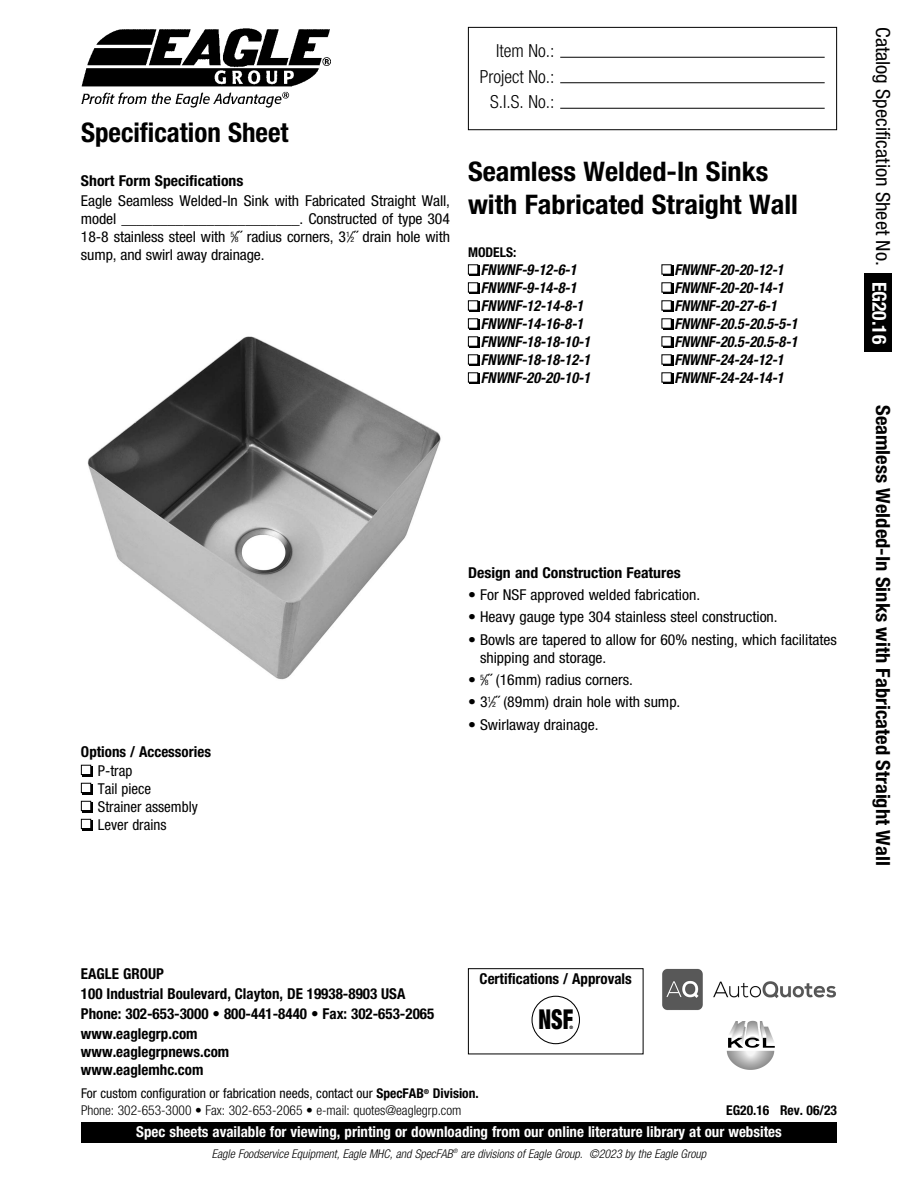
<style>
.page{position:relative;width:918px;height:1188px;background:#fff}
.page>*{position:absolute;margin:0;border:0;box-sizing:border-box;transform-origin:0 0}
.t1{font:900 condensed 27.45px "Helvetica Neue LT Pro";color:#000;scale:.78 1}
.t2{font:700 condensed 27px/32.4px "Helvetica Neue LT Pro";color:#000;scale:1.05 1}
.t3{font:700 condensed 27px "Helvetica Neue LT Pro";color:#000}
.t4{font:700 condensed 19.5px "Helvetica Neue LT Pro";color:#000;scale:1.05 1}
.t5{font:condensed 19.5px "Helvetica Neue LT Pro";color:#000;scale:1.05 1}
.t6{font:300 condensed 18px/25.5px "Helvetica Neue LT Pro";color:#000;text-align:right}
.t7{font:condensed 15px/18px "Helvetica Neue LT Pro";color:#000;text-align:justify;scale:1.05 1}
.t8{font:italic 700 condensed 15px/18px "Helvetica Neue LT Pro";color:#000;scale:.95 1}
.t9{font:700 condensed 15px/20.1px "Helvetica Neue LT Pro";color:#000}
.t10{font:700 condensed 15px "Helvetica Neue LT Pro";color:#fff}
.t11{font:700 condensed 15px "Helvetica Neue LT Pro";color:#000;scale:1.05 1}
.t12{font:condensed 15px/18px "Helvetica Neue LT Pro";color:#000}
.t13{font:300 condensed 13.5px/16.2px "Helvetica Neue LT Pro";color:#000}
.t14{font:700 condensed 13.5px "Helvetica Neue LT Pro";color:#000}
.t15{font:italic 300 condensed 12px "Helvetica Neue LT Pro";color:#000}
.t16{font:900 condensed 4.65px "Helvetica Neue LT Pro";color:#000}
.s1{font-size:7.5px}
.s2{font-weight:700;color:#fff}
.s3{font-weight:400}
.s4{font-weight:700}
</style>
<div class="page">
<div style="left:864px;top:274px;width:28px;height:78px;background:#000"></div>
<div style="left:468px;top:27px;width:369px;height:103px;border:1px solid #000"></div>
<hr style="left:560px;top:82px;width:265px;height:1px;background:#000">
<hr style="left:560px;top:57px;width:265px;height:1px;background:#000">
<hr style="left:560px;top:108px;width:265px;height:1px;background:#000">
<img style="left:81px;top:28px;width:250px;height:79px">
<div style="left:82px;top:766px;width:11px;height:10px;background:#000"></div>
<div style="left:82px;top:766px;width:8px;height:8px;background:#fff"></div>
<div style="left:81px;top:765px;width:10px;height:10px;border:1px solid #000"></div>
<div style="left:82px;top:784px;width:11px;height:10px;background:#000"></div>
<div style="left:82px;top:784px;width:8px;height:8px;background:#fff"></div>
<div style="left:81px;top:783px;width:10px;height:10px;border:1px solid #000"></div>
<div style="left:82px;top:802px;width:11px;height:11px;background:#000"></div>
<div style="left:82px;top:802px;width:8px;height:8px;background:#fff"></div>
<div style="left:81px;top:801px;width:10px;height:10px;border:1px solid #000"></div>
<div style="left:82px;top:820px;width:11px;height:11px;background:#000"></div>
<div style="left:82px;top:820px;width:8px;height:8px;background:#fff"></div>
<div style="left:81px;top:819px;width:10px;height:10px;border:1px solid #000"></div>
<div style="left:470px;top:266px;width:10px;height:10px;background:#000"></div>
<div style="left:469px;top:265px;width:8px;height:9px;background:#fff"></div>
<div style="left:468px;top:264px;width:10px;height:11px;border:1px solid #000"></div>
<div style="left:470px;top:284px;width:10px;height:10px;background:#000"></div>
<div style="left:469px;top:283px;width:8px;height:9px;background:#fff"></div>
<div style="left:468px;top:282px;width:10px;height:11px;border:1px solid #000"></div>
<div style="left:470px;top:302px;width:10px;height:10px;background:#000"></div>
<div style="left:469px;top:301px;width:8px;height:9px;background:#fff"></div>
<div style="left:468px;top:300px;width:10px;height:11px;border:1px solid #000"></div>
<div style="left:470px;top:320px;width:10px;height:10px;background:#000"></div>
<div style="left:469px;top:319px;width:8px;height:9px;background:#fff"></div>
<div style="left:468px;top:318px;width:10px;height:11px;border:1px solid #000"></div>
<div style="left:470px;top:338px;width:10px;height:10px;background:#000"></div>
<div style="left:469px;top:337px;width:8px;height:9px;background:#fff"></div>
<div style="left:468px;top:336px;width:10px;height:11px;border:1px solid #000"></div>
<div style="left:470px;top:356px;width:10px;height:10px;background:#000"></div>
<div style="left:469px;top:355px;width:8px;height:9px;background:#fff"></div>
<div style="left:468px;top:354px;width:10px;height:11px;border:1px solid #000"></div>
<div style="left:470px;top:374px;width:10px;height:10px;background:#000"></div>
<div style="left:469px;top:373px;width:8px;height:9px;background:#fff"></div>
<div style="left:468px;top:372px;width:10px;height:11px;border:1px solid #000"></div>
<div style="left:663px;top:266px;width:10px;height:10px;background:#000"></div>
<div style="left:662px;top:265px;width:9px;height:9px;background:#fff"></div>
<div style="left:662px;top:264px;width:10px;height:11px;border:1px solid #000"></div>
<div style="left:663px;top:284px;width:10px;height:10px;background:#000"></div>
<div style="left:662px;top:283px;width:9px;height:9px;background:#fff"></div>
<div style="left:662px;top:282px;width:10px;height:11px;border:1px solid #000"></div>
<div style="left:663px;top:302px;width:10px;height:10px;background:#000"></div>
<div style="left:662px;top:301px;width:9px;height:9px;background:#fff"></div>
<div style="left:662px;top:300px;width:10px;height:11px;border:1px solid #000"></div>
<div style="left:663px;top:320px;width:10px;height:10px;background:#000"></div>
<div style="left:662px;top:319px;width:9px;height:9px;background:#fff"></div>
<div style="left:662px;top:318px;width:10px;height:11px;border:1px solid #000"></div>
<div style="left:663px;top:338px;width:10px;height:10px;background:#000"></div>
<div style="left:662px;top:337px;width:9px;height:9px;background:#fff"></div>
<div style="left:662px;top:336px;width:10px;height:11px;border:1px solid #000"></div>
<div style="left:663px;top:356px;width:10px;height:10px;background:#000"></div>
<div style="left:662px;top:355px;width:9px;height:9px;background:#fff"></div>
<div style="left:662px;top:354px;width:10px;height:11px;border:1px solid #000"></div>
<div style="left:663px;top:374px;width:10px;height:10px;background:#000"></div>
<div style="left:662px;top:373px;width:9px;height:9px;background:#fff"></div>
<div style="left:662px;top:372px;width:10px;height:11px;border:1px solid #000"></div>
<img style="left:87px;top:336px;width:354px;height:344px">
<img style="left:726px;top:1020px;width:49px;height:50px">
<img style="left:662px;top:968px;width:174px;height:42px">
<div style="left:468px;top:968px;width:175px;height:86px;border:1px solid #000"></div>
<svg style="left:532px;top:996px;width:48px;height:48px"></svg>
<div style="left:81px;top:1122px;width:756px;height:21px;background:#000"></div>
<h2 class="t3" style="left:81px;top:123px;width:209px">Specification Sheet</h2>
<p class="t11" style="left:81px;top:176px;width:156px">Short Form Specifications</p>
<p class="t7" style="left:81px;top:193px;width:353px">Eagle Seamless Welded-In Sink with Fabricated Straight Wall, model _______________________. Constructed of type 304<br>18-8 stainless steel with <sup>5</sup>⁄<span class="s1">8</span>˝ radius corners, 3<sup>1</sup>⁄<span class="s1">2</span>˝ drain hole with sump, and swirl away drainage.</p>
<p class="t6" style="left:480px;top:39px;width:76px">Item No.:<br>Project No.:<br>S.I.S. No.:</p>
<h2 class="t2" style="left:468px;top:158px;width:316px">Seamless Welded-In Sinks with Fabricated Straight Wall</h2>
<p class="t14" style="left:468px;top:248px;width:50px">MODELS:</p>
<p class="t8" style="left:481px;top:261px;width:117px">FNWNF-9-12-6-1<br>FNWNF-9-14-8-1<br>FNWNF-12-14-8-1<br>FNWNF-14-16-8-1<br>FNWNF-18-18-10-1<br>FNWNF-18-18-12-1<br>FNWNF-20-20-10-1</p>
<p class="t8" style="left:674px;top:261px;width:131px">FNWNF-20-20-12-1<br>FNWNF-20-20-14-1<br>FNWNF-20-27-6-1<br>FNWNF-20.5-20.5-5-1<br>FNWNF-20.5-20.5-8-1<br>FNWNF-24-24-12-1<br>FNWNF-24-24-14-1</p>
<p class="t9" style="left:81px;top:743px;width:132px">Options / Accessories</p>
<p class="t12" style="left:98px;top:763px;width:102px">P-trap<br>Tail piece<br>Strainer assembly<br>Lever drains</p>
<p class="t11" style="left:468px;top:567px;width:204px">Design and Construction Features</p>
<p class="t7" style="left:468px;top:587px;width:223px">• For NSF approved welded fabrication.</p>
<p class="t7" style="left:468px;top:609px;width:296px">• Heavy gauge type 304 stainless steel construction.</p>
<p class="t7" style="left:480px;top:632px;width:341px;text-indent:-12px">• Bowls are tapered to allow for 60% nesting, which facilitates shipping and storage.</p>
<p class="t7" style="left:468px;top:672px;width:159px">• <sup>5</sup>⁄<span class="s1">8</span>˝ (16mm) radius corners.</p>
<p class="t7" style="left:468px;top:694px;width:204px">• 3<sup>1</sup>⁄<span class="s1">2</span>˝ (89mm) drain hole with sump.</p>
<p class="t7" style="left:468px;top:717px;width:126px">• Swirlaway drainage.</p>
<h3 class="t5" style="left:890px;top:27px;width:303px;rotate:90deg">Catalog Specification Sheet No. <span class="s2">EG20.16</span></h3>
<h3 class="t4" style="left:890px;top:405px;width:440px;rotate:90deg">Seamless Welded-In Sinks with Fabricated Straight Wall</h3>
<p class="t9" style="left:81px;top:965px;width:355px">EAGLE GROUP<br>100 Industrial Boulevard, Clayton, DE 19938-8903 USA Phone: 302-653-3000 • 800-441-8440 • Fax: 302-653-2065 www.eaglegrp.com</p>
<p class="t9" style="left:81px;top:1045px;width:150px;line-height:18px">www.eaglegrpnews.com www.eaglemhc.com</p>
<p class="t9" style="left:480px;top:970px;width:154px">Certifications / Approvals</p>
<h1 class="t1" style="left:538px;top:1004px;width:46px">NSF</h1>
<p class="t16" style="left:569px;top:1025px;width:5px">®</p>
<p class="t13" style="left:81px;top:1086px;width:399px"><span class="s3">For custom configuration or fabrication needs, contact our</span> <span class="s4">SpecFAB</span><sup>®</sup> <span class="s4">Division.<br></span>Phone: 302-653-3000 • Fax: 302-653-2065 • e-mail: quotes@eaglegrp.com</p>
<p class="t15" style="left:212px;top:1149px;width:496px">Eagle Foodservice Equipment, Eagle MHC, and SpecFAB<sup>®</sup> are divisions of Eagle Group. ©2023 by the Eagle Group</p>
<p class="t14" style="left:726px;top:1105px;width:112px">EG20.16 Rev. 06/23</p>
<p class="t10" style="left:136px;top:1126px;width:647px">Spec sheets available for viewing, printing or downloading from our online literature library at our websites</p>
</div>
